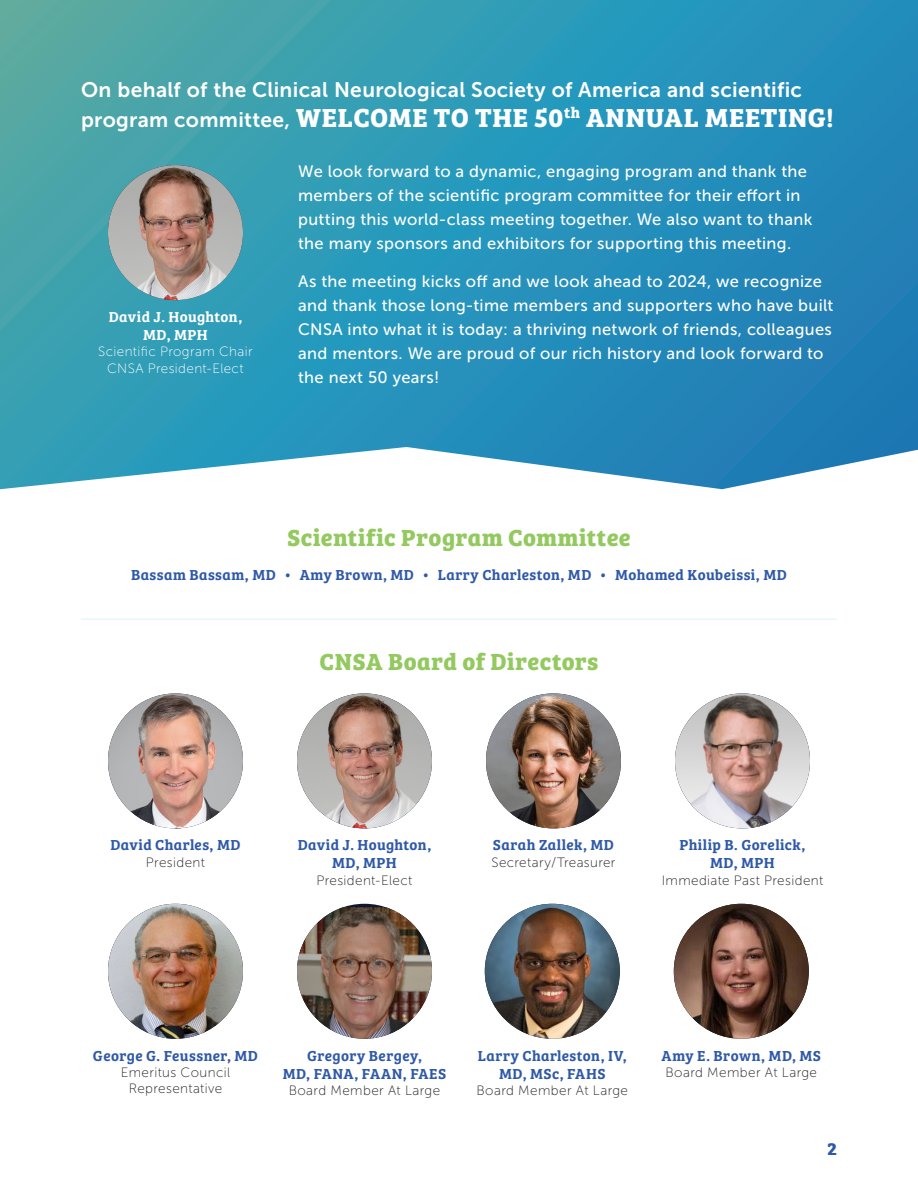
<style>
.page{position:relative;width:918px;height:1188px;background:#fff}
.page>*{position:absolute;margin:0;border:0;box-sizing:border-box;transform-origin:0 0}
.t1{font:700 27px "Bree Serif";letter-spacing:.025em;color:#fff}
.t2{font:700 24px "Bree Serif";letter-spacing:.02em;color:#93c95f}
.t3{font:21px "Museo Sans 700";letter-spacing:.015em;color:#fff}
.t4{font:700 18px "Bree Serif";color:#2f59a7}
.t5{font:16.5px/24px "Museo Sans 500";letter-spacing:.02em;color:#fff}
.t6{font:600 15px/18px "Bree Serif";letter-spacing:.03em;color:#2f59a7;text-align:center}
.t7{font:600 15px/18px "Bree Serif";letter-spacing:.02em;color:#fff;text-align:center}
.t8{font:13.5px/16.2px "Museo Sans 100";letter-spacing:.03em;color:#231f20;text-align:center}
.t9{font:13.5px/16.2px "Museo Sans 100";letter-spacing:.025em;color:#fff;text-align:center}
.s1{font-family:"Museo Sans 700";font-weight:400;font-size:21px}
</style>
<div class="page">
<svg style="left:0;top:0;width:918px;height:489px;background:#3699b9"></svg>
<img style="left:108px;top:693px;width:135px;height:135px;border-radius:68px">
<img style="left:675px;top:693px;width:135px;height:135px;border-radius:68px">
<img style="left:486px;top:693px;width:135px;height:135px;border-radius:68px">
<img style="left:108px;top:904px;width:135px;height:135px;border-radius:67px">
<img style="left:108px;top:165px;width:135px;height:135px;border-radius:68px">
<img style="left:297px;top:693px;width:135px;height:135px;border-radius:68px">
<img style="left:297px;top:907px;width:135px;height:132px">
<img style="left:485px;top:904px;width:135px;height:135px;border-radius:67px">
<img style="left:674px;top:904px;width:135px;height:135px;border-radius:67px">
<hr style="left:81px;top:618px;width:756px;height:2px;background:#e6f7fd">
<p class="t3" style="left:81px;top:78px;width:723px">On behalf of the Clinical Neurological Society of America and scientific</p>
<p class="t1" style="left:81px;top:96px;width:754px"><span class="s1">program committee,</span> WELCOME TO THE 50<sup>th</sup> ANNUAL MEETING!</p>
<p class="t7" style="left:109px;top:307px;width:135px">David J. Houghton,<br>MD, MPH</p>
<p class="t9" style="left:98px;top:344px;width:156px">Scientific Program Chair<br>CNSA President-Elect</p>
<p class="t5" style="left:298px;top:160px;width:516px">We look forward to a dynamic, engaging program and thank the members of the scientific program committee for their effort in putting this world-class meeting together. We also want to thank the many sponsors and exhibitors for supporting this meeting.</p>
<p class="t5" style="left:298px;top:269px;width:537px">As the meeting kicks off and we look ahead to 2024, we recognize and thank those long-time members and supporters who have built CNSA into what it is today: a thriving network of friends, colleagues and mentors. We are proud of our rich history and look forward to the next 50 years!</p>
<p class="t2" style="left:287px;top:519px;width:345px">Scientific Program Committee</p>
<p class="t6" style="left:131px;top:565px;width:657px">Bassam Bassam, MD • Amy Brown, MD • Larry Charleston, MD • Mohamed Koubeissi, MD</p>
<p class="t2" style="left:320px;top:643px;width:280px">CNSA Board of Directors</p>
<p class="t6" style="left:110px;top:835px;width:132px">David Charles, MD</p>
<p class="t8" style="left:146px;top:854px;width:61px">President</p>
<p class="t6" style="left:298px;top:835px;width:135px">David J. Houghton,<br>MD, MPH</p>
<p class="t8" style="left:317px;top:872px;width:97px">President-Elect</p>
<p class="t6" style="left:493px;top:835px;width:123px">Sarah Zallek, MD</p>
<p class="t8" style="left:491px;top:854px;width:126px">Secretary/Treasurer</p>
<p class="t6" style="left:680px;top:835px;width:127px">Philip B. Gorelick,<br>MD, MPH</p>
<p class="t8" style="left:662px;top:872px;width:163px">Immediate Past President</p>
<p class="t6" style="left:93px;top:1046px;width:167px">George G. Feussner, MD</p>
<p class="t8" style="left:121px;top:1064px;width:111px">Emeritus Council<br>Representative</p>
<p class="t6" style="left:283px;top:1046px;width:165px">Gregory Bergey,<br>MD, FANA, FAAN, FAES</p>
<p class="t8" style="left:289px;top:1082px;width:153px">Board Member At Large</p>
<p class="t6" style="left:478px;top:1046px;width:150px">Larry Charleston, IV,<br>MD, MSc, FAHS</p>
<p class="t8" style="left:477px;top:1082px;width:153px">Board Member At Large</p>
<p class="t6" style="left:662px;top:1046px;width:161px">Amy E. Brown, MD, MS</p>
<p class="t8" style="left:666px;top:1064px;width:153px">Board Member At Large</p>
<p class="t4" style="left:828px;top:1134px;width:11px">2</p>
</div>
